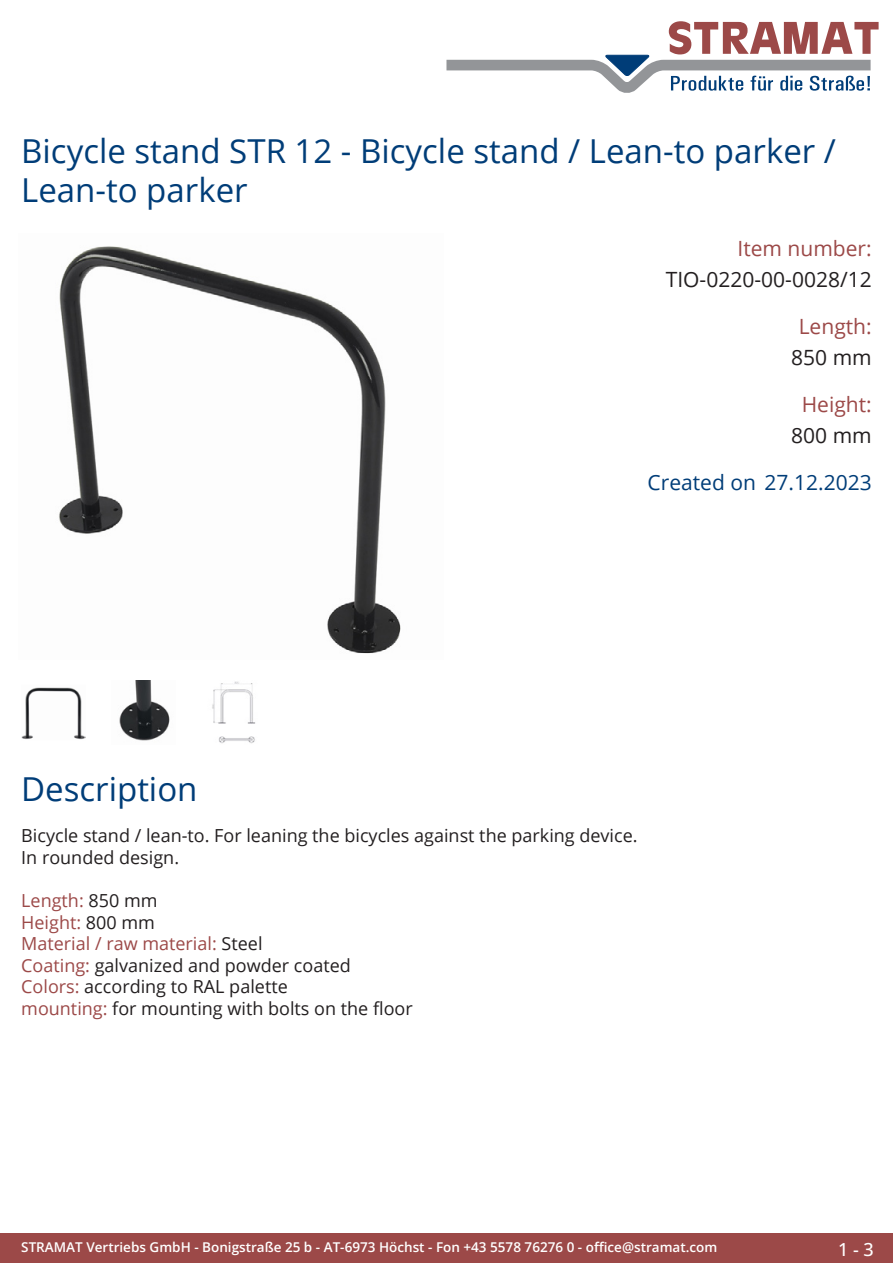
<style>
.page{position:relative;width:893px;height:1263px;background:#fff}
.page>*{position:absolute;margin:0;border:0;box-sizing:border-box;transform-origin:0 0}
.Produkttitel{font:33px/39.6px "Open Sans";color:#003d78}
.TechDaten_Inhalt{font:21px "Open Sans";color:#231f20}
.TechDaten_Überschrif{font:21px "Open Sans";color:#9c4948}
.Erstellungsdatum{font:21px "Open Sans";color:#003d78}
.Beschreibung_Text{font:18px/21.6px "Open Sans";color:#231f20}
.t1{font:500 18px "Open Sans";color:#fff}
.t2{font:600 13.5px "Open Sans";color:#fff}
.s1{color:#9c4948}
</style>
<div class="page">
<div style="left:0;top:1233px;width:893px;height:30px;background:#9c4948"></div>
<svg style="left:446px;top:21px;width:433px;height:72px"></svg>
<img style="left:59px;top:246px;width:342px;height:408px">
<img style="left:21px;top:687px;width:64px;height:53px">
<img style="left:119px;top:680px;width:51px;height:61px">
<img style="left:212px;top:681px;width:43px;height:63px">
<p class="Produkttitel" style="left:21px;top:130px;width:816px">Bicycle stand STR 12 - Bicycle stand / Lean-to parker /<br>Lean-to parker</p>
<p class="TechDaten_Überschrif" style="left:737px;top:234px;width:136px">Item number:</p>
<p class="TechDaten_Inhalt" style="left:666px;top:265px;width:207px">TIO-0220-00-0028/12</p>
<p class="TechDaten_Überschrif" style="left:799px;top:312px;width:74px">Length:</p>
<p class="TechDaten_Inhalt" style="left:791px;top:343px;width:82px">850 mm</p>
<p class="TechDaten_Überschrif" style="left:802px;top:390px;width:71px">Height:</p>
<p class="TechDaten_Inhalt" style="left:791px;top:421px;width:82px">800 mm</p>
<p class="Erstellungsdatum" style="left:648px;top:468px;width:226px">Created on 27.12.2023</p>
<p class="Produkttitel" style="left:21px;top:768px;width:178px">Description</p>
<p class="Beschreibung_Text" style="left:21px;top:824px;width:618px">Bicycle stand / lean-to. For leaning the bicycles against the parking device.<br>In rounded design.</p>
<p class="Beschreibung_Text" style="left:21px;top:889px;width:393px"><span class="s1">Length:</span> 850 mm<br><span class="s1">Height:</span> 800 mm<br><span class="s1">Material / raw material:</span> Steel<br><span class="s1">Coating:</span> galvanized and powder coated<br><span class="s1">Colors:</span> according to RAL palette<br><span class="s1">mounting:</span> for mounting with bolts on the floor</p>
<p class="t2" style="left:21px;top:1238px;width:698px">STRAMAT Vertriebs GmbH - Bonigstraße 25 b - AT-6973 Höchst - Fon +43 5578 76276 0 - office@stramat.com</p>
<p class="t1" style="left:838px;top:1237px;width:37px">1 - 3</p>
</div>
